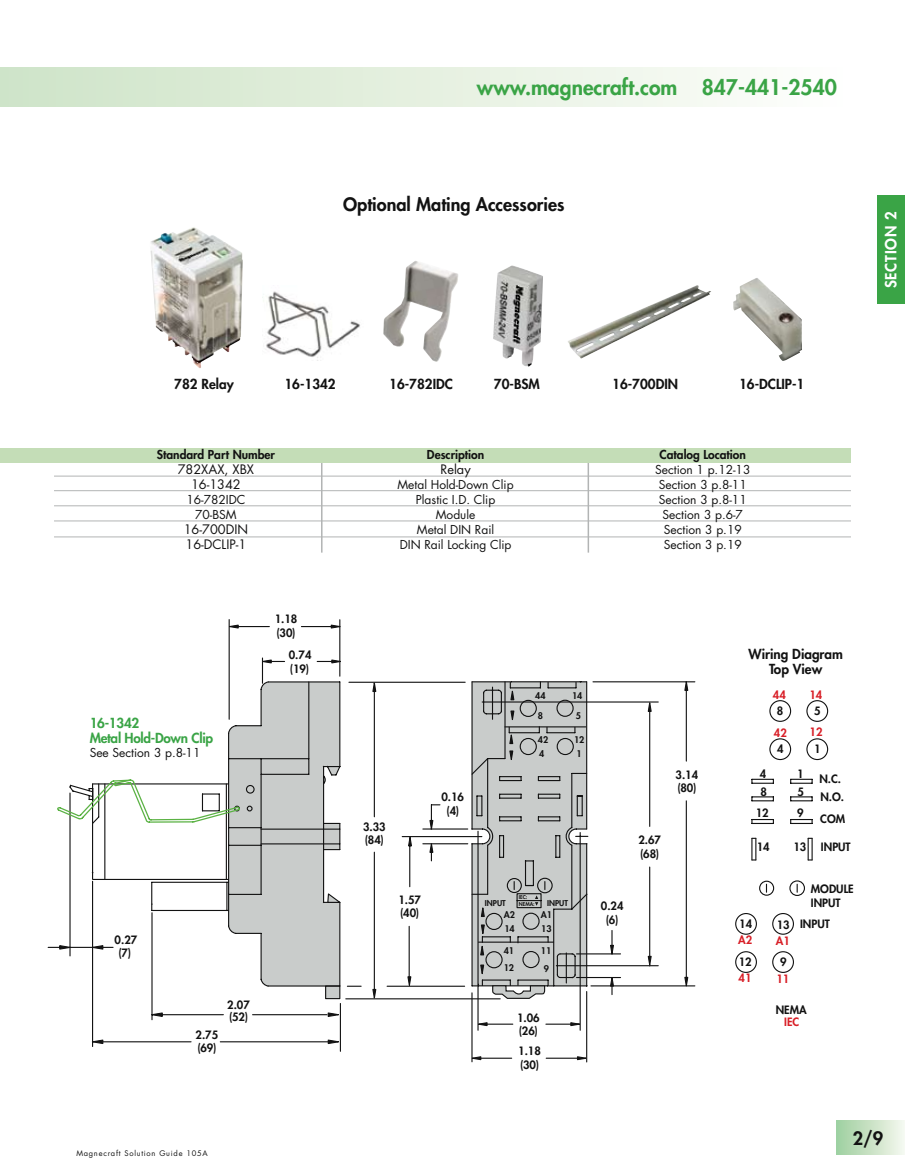
<style>
.page{position:relative;width:905px;height:1175px;background:#fff}
.page>*{position:absolute;margin:0;border:0;box-sizing:border-box;transform-origin:0 0}
.t1{font:800 21px "Futura Std";color:#3aa446}
.t2{font:800 18px "Futura Std";color:#121212}
.t3{font:800 15px "Futura Std";letter-spacing:.05em;color:#fff}
.t4{font:800 13.5px/15px "Futura Std";color:#121212;text-align:center}
.t5{font:800 13.5px/15px "Futura Std";letter-spacing:-.02em;color:#3aa446}
.t6{font:12.75px/15px "Futura Std";color:#121212;text-align:center}
.t7{font:12px/15px "Futura Std";color:#121212;text-align:center}
.t8{font:800 12px "Futura Std";color:#121212}
.t9{font:800 11.25px/13.5px "Futura Std";color:#121212}
.t10{font:800 11.25px "Futura Std";color:#d81f27}
.t11{font:800 9px "Futura Std";color:#121212}
.t12{font:800 7.8px "Futura Std";color:#121212}
.t13{font:7.5px "Futura Std";letter-spacing:.1em;color:#121212}
.t14{font:800 5.25px "Futura Std";color:#121212}
</style>
<div class="page">
<div style="left:0;top:68px;width:850px;height:39px;background:linear-gradient(to right,#cee3c7,#fefefc)"></div>
<div style="left:877px;top:196px;width:27px;height:108px;background:#3aa446"></div>
<div style="left:837px;top:1120px;width:67px;height:34px;background:linear-gradient(to right,#9fcf9f,#f4f7ed)"></div>
<hr style="left:482px;top:701px;width:176px;height:1px;background:#121212">
<hr style="left:649px;top:710px;width:1px;height:116px;background:#121212">
<svg style="left:647px;top:701px;width:5px;height:11px"></svg>
<hr style="left:593px;top:681px;width:101px;height:1px;background:#121212">
<hr style="left:685px;top:690px;width:2px;height:71px;background:#121212">
<svg style="left:683px;top:681px;width:6px;height:10px"></svg>
<svg style="left:339px;top:782px;width:474px;height:270px"></svg>
<div style="left:772px;top:951px;width:22px;height:22px;border:1px solid #121212;border-radius:50%"></div>
<div style="left:735px;top:951px;width:22px;height:22px;border:1px solid #121212;border-radius:50%"></div>
<svg style="left:750px;top:858px;width:63px;height:77px"></svg>
<div style="left:735px;top:913px;width:22px;height:21px;border:1px solid #121212;border-radius:50%"></div>
<svg style="left:750px;top:700px;width:78px;height:139px"></svg>
<div style="left:806px;top:700px;width:22px;height:22px;border:1px solid #121212;border-radius:50%"></div>
<svg style="left:347px;top:681px;width:59px;height:227px"></svg>
<svg style="left:406px;top:681px;width:187px;height:382px"></svg>
<svg style="left:48px;top:619px;width:299px;height:428px"></svg>
<hr style="left:54px;top:476px;width:796px;height:1px;background:#b2b4b4">
<hr style="left:54px;top:490px;width:796px;height:1px;background:#b2b4b4">
<hr style="left:54px;top:505px;width:796px;height:1px;background:#b2b4b4">
<hr style="left:587px;top:457px;width:2px;height:95px;background:#b2b4b4">
<hr style="left:321px;top:457px;width:1px;height:95px;background:#b2b4b4">
<div style="left:0;top:448px;width:850px;height:14px;background:#c4ddb7"></div>
<img style="left:493px;top:265px;width:50px;height:102px">
<img style="left:568px;top:285px;width:143px;height:74px">
<img style="left:733px;top:278px;width:69px;height:83px">
<hr style="left:54px;top:520px;width:796px;height:1px;background:#b2b4b4">
<img style="left:150px;top:227px;width:93px;height:141px">
<hr style="left:54px;top:536px;width:796px;height:1px;background:#b2b4b4">
<img style="left:383px;top:261px;width:75px;height:101px">
<img style="left:262px;top:291px;width:98px;height:67px">
<h1 class="t1" style="left:477px;top:74px;width:361px">www.magnecraft.com 847-441-2540</h1>
<h2 class="t2" style="left:343px;top:193px;width:223px">Optional Mating Accessories</h2>
<p class="t3" style="left:881px;top:288px;width:78px;rotate:-90deg">SECTION 2</p>
<p class="t4" style="left:174px;top:376px;width:61px">782 Relay</p>
<p class="t4" style="left:494px;top:376px;width:47px">70-BSM</p>
<p class="t4" style="left:612px;top:376px;width:67px">16-700DIN</p>
<p class="t4" style="left:739px;top:376px;width:67px">16-DCLIP-1</p>
<p class="t4" style="left:284px;top:376px;width:53px">16-1342</p>
<p class="t4" style="left:389px;top:377px;width:65px">16-782IDC</p>
<p class="t8" style="left:157px;top:447px;width:120px">Standard Part Number</p>
<p class="t6" style="left:178px;top:462px;width:78px">782XAX, XBX<br>16-1342</p>
<p class="t7" style="left:186px;top:492px;width:61px">16-782IDC<br>70-BSM</p>
<p class="t6" style="left:184px;top:522px;width:66px;text-align:left">16-700DIN<br>16-DCLIP-1</p>
<p class="t9" style="left:275px;top:612px;width:24px">1.18 (30)</p>
<p class="t5" style="left:90px;top:716px;width:125px">16-1342<br>Metal Hold-Down Clip</p>
<p class="t7" style="left:90px;top:745px;width:112px">See Section 3 p.8-11</p>
<p class="t9" style="left:289px;top:647px;width:24px">0.74 (19)</p>
<p class="t9" style="left:115px;top:933px;width:24px;text-align:center">0.27 (7)</p>
<p class="t9" style="left:195px;top:1027px;width:24px">2.75</p>
<p class="t9" style="left:197px;top:1041px;width:21px">(69)</p>
<p class="t9" style="left:227px;top:998px;width:24px">2.07</p>
<p class="t9" style="left:229px;top:1009px;width:21px">(52)</p>
<p class="t8" style="left:427px;top:447px;width:59px">Description</p>
<p class="t6" style="left:440px;top:462px;width:32px">Relay</p>
<p class="t7" style="left:397px;top:477px;width:118px">Metal Hold-Down Clip<br>Plastic I.D. Clip<br>Module<br>Metal DIN Rail<br>DIN Rail Locking Clip</p>
<p class="t8" style="left:659px;top:447px;width:88px">Catalog Location</p>
<p class="t7" style="left:655px;top:462px;width:97px">Section 1 p.12-13<br>Section 3 p.8-11<br>Section 3 p.8-11<br>Section 3 p.6-7<br>Section 3 p.19<br>Section 3 p.19</p>
<p class="t9" style="left:363px;top:819px;width:24px">3.33 (84)</p>
<p class="t9" style="left:398px;top:892px;width:24px">1.57 (40)</p>
<p class="t9" style="left:441px;top:790px;width:24px;text-align:center">0.16 (4)</p>
<p class="t11" style="left:535px;top:690px;width:12px">44</p>
<p class="t11" style="left:572px;top:690px;width:12px">14</p>
<p class="t11" style="left:538px;top:709px;width:7px">8</p>
<p class="t11" style="left:576px;top:710px;width:7px">5</p>
<p class="t11" style="left:538px;top:734px;width:12px">42</p>
<p class="t11" style="left:574px;top:734px;width:12px">12</p>
<p class="t11" style="left:539px;top:747px;width:7px">4</p>
<p class="t11" style="left:576px;top:747px;width:7px">1</p>
<p class="t9" style="left:675px;top:768px;width:24px">3.14 (80)</p>
<p class="t9" style="left:638px;top:833px;width:24px">2.67 (68)</p>
<p class="t4" style="left:748px;top:646px;width:96px">Wiring Diagram<br>Top View</p>
<p class="t10" style="left:773px;top:687px;width:14px">44</p>
<p class="t10" style="left:809px;top:687px;width:14px">14</p>
<p class="t9" style="left:776px;top:704px;width:8px">8</p>
<p class="t9" style="left:814px;top:704px;width:8px">5</p>
<p class="t10" style="left:773px;top:725px;width:14px">42</p>
<p class="t10" style="left:809px;top:725px;width:14px">12</p>
<p class="t9" style="left:777px;top:742px;width:8px">4</p>
<p class="t9" style="left:814px;top:742px;width:8px">1</p>
<p class="t9" style="left:759px;top:766px;width:8px">4</p>
<p class="t9" style="left:797px;top:766px;width:8px">1</p>
<p class="t9" style="left:819px;top:772px;width:23px">N.C.</p>
<p class="t9" style="left:760px;top:784px;width:8px">8</p>
<p class="t9" style="left:797px;top:784px;width:8px">5</p>
<p class="t9" style="left:820px;top:790px;width:25px">N.O.</p>
<p class="t9" style="left:755px;top:806px;width:14px">12</p>
<p class="t9" style="left:797px;top:806px;width:8px">9</p>
<p class="t9" style="left:820px;top:811px;width:26px">COM</p>
<p class="t9" style="left:756px;top:840px;width:14px">14</p>
<p class="t9" style="left:793px;top:840px;width:14px">13</p>
<p class="t9" style="left:821px;top:839px;width:31px">INPUT</p>
<p class="t14" style="left:519px;top:893px;width:10px">IEC:</p>
<p class="t9" style="left:810px;top:882px;width:44px">MODULE<br>INPUT</p>
<p class="t12" style="left:485px;top:898px;width:22px">INPUT</p>
<p class="t12" style="left:547px;top:898px;width:22px">INPUT</p>
<p class="t9" style="left:601px;top:899px;width:24px;text-align:center">0.24 (6)</p>
<p class="t14" style="left:519px;top:901px;width:17px">NEMA:</p>
<p class="t11" style="left:503px;top:908px;width:13px">A2</p>
<p class="t11" style="left:540px;top:908px;width:13px">A1</p>
<p class="t9" style="left:800px;top:917px;width:31px">INPUT</p>
<p class="t9" style="left:739px;top:917px;width:14px">14</p>
<p class="t10" style="left:738px;top:933px;width:16px">A2</p>
<p class="t9" style="left:776px;top:917px;width:14px">13</p>
<p class="t10" style="left:776px;top:933px;width:16px">A1</p>
<p class="t11" style="left:504px;top:923px;width:12px">14</p>
<p class="t11" style="left:541px;top:923px;width:12px">13</p>
<p class="t11" style="left:503px;top:944px;width:12px">41</p>
<p class="t11" style="left:541px;top:945px;width:12px">11</p>
<p class="t11" style="left:504px;top:962px;width:12px">12</p>
<p class="t11" style="left:543px;top:962px;width:7px">9</p>
<p class="t9" style="left:517px;top:1010px;width:24px">1.06 (26)</p>
<p class="t9" style="left:518px;top:1044px;width:24px">1.18 (30)</p>
<p class="t9" style="left:738px;top:955px;width:14px">12</p>
<p class="t10" style="left:738px;top:971px;width:14px">41</p>
<p class="t9" style="left:780px;top:955px;width:8px">9</p>
<p class="t10" style="left:776px;top:971px;width:14px">11</p>
<p class="t9" style="left:775px;top:1002px;width:32px">NEMA</p>
<p class="t10" style="left:784px;top:1014px;width:17px">IEC</p>
<p class="t13" style="left:76px;top:1148px;width:133px">Magnecraft Solution Guide 105A</p>
<h2 class="t2" style="left:852px;top:1126px;width:32px">2/9</h2>
</div>
